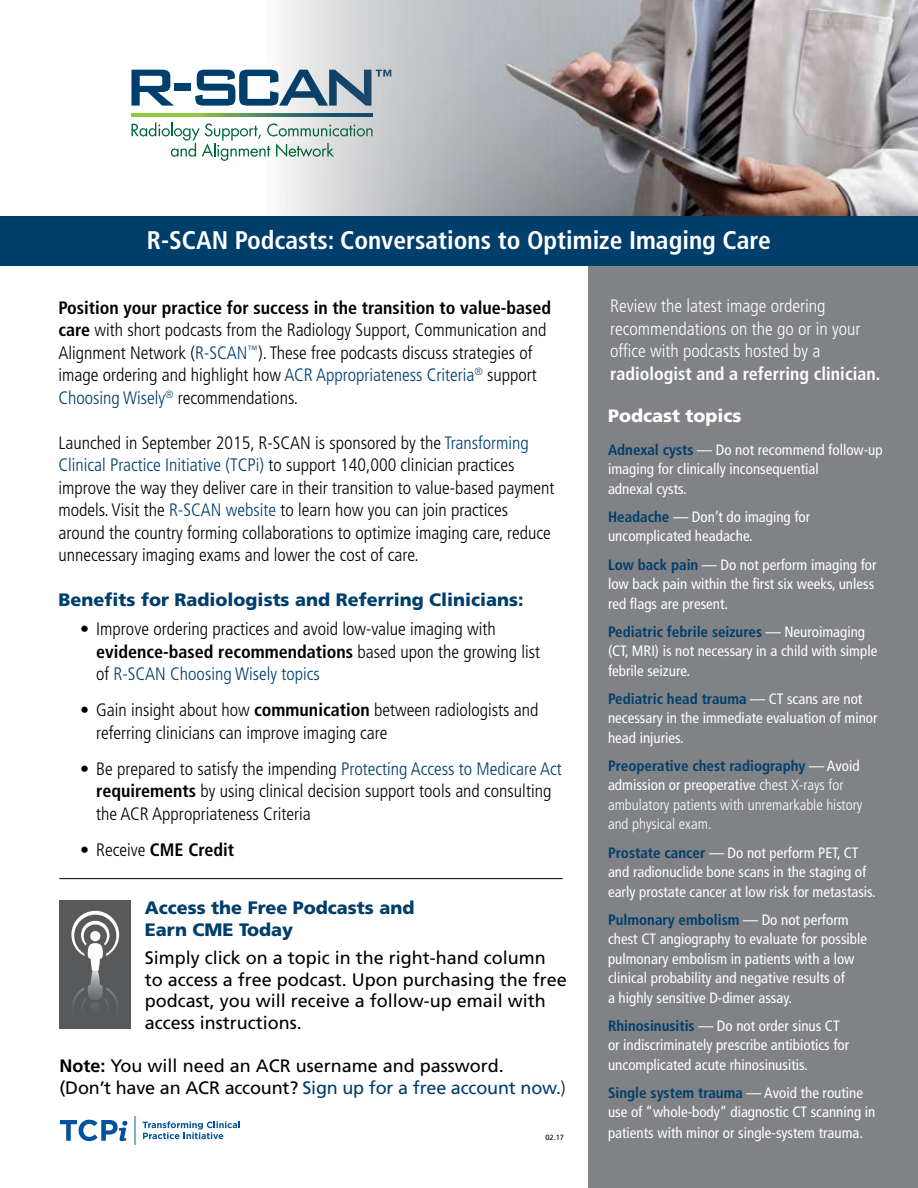
<style>
.page{position:relative;width:918px;height:1188px;background:#fff}
.page>*{position:absolute;margin:0;border:0;box-sizing:border-box;transform-origin:0 0}
.t1{font:700 condensed 25.5px "Frutiger LT Std";color:#fff}
.t2{font:300 condensed 18px/22.5px "Frutiger LT Std";color:#000}
.t3{font:18px/21.6px "Frutiger LT Std";color:#000}
.t4{font:300 condensed 18px/22.5px "Frutiger LT Std";color:#fff}
.t5{font:900 18px/21.6px "Frutiger LT Std";color:#003e6b}
.t6{font:700 condensed 18px "Frutiger LT Std";color:#fff}
.t7{font:700 condensed 18px "Frutiger LT Std";color:#000}
.t8{font:900 18px "Frutiger LT Std";color:#fff}
.t9{font:condensed 15px/19.5px "Frutiger LT Std";color:#fff}
.t10{font:300 condensed 15px/19.5px "Frutiger LT Std";color:#fff}
.t11{font:7.5px "Frutiger LT Std";color:#000}
.s1{font-weight:700}
.s2{color:#003e6b}
.s3{font-weight:300}
.s4{font-weight:300;font-stretch:condensed}
.s5{font-weight:700;color:#003e6b}
.s6{font-weight:400}
</style>
<div class="page">
<div style="left:589px;top:266px;width:329px;height:922px;background:#808285"></div>
<svg style="left:132px;top:123px;width:135px;height:38px"></svg>
<svg style="left:131px;top:70px;width:43px;height:36px"></svg>
<div style="left:175px;top:83px;width:16px;height:8px;background:#003e6b"></div>
<svg style="left:131px;top:114px;width:136px;height:3px"></svg>
<svg style="left:195px;top:70px;width:72px;height:36px"></svg>
<img style="left:267px;top:0;width:651px;height:216px">
<div style="left:0;top:216px;width:918px;height:50px;background:#003e6b"></div>
<div style="left:59px;top:900px;width:72px;height:128px;background:#58595b"></div>
<svg style="left:71px;top:911px;width:48px;height:94px"></svg>
<hr style="left:59px;top:878px;width:504px;height:1px;background:#000">
<svg style="left:135px;top:1116px;width:1px;height:28px"></svg>
<svg style="left:143px;top:1121px;width:97px;height:18px"></svg>
<svg style="left:60px;top:1120px;width:67px;height:21px"></svg>
<h1 class="t1" style="left:147px;top:225px;width:626px">R-SCAN Podcasts: Conversations to Optimize Imaging Care</h1>
<p class="t2" style="left:58px;top:296px;width:494px"><span class="s1">Position your practice for success in the transition to value-based care</span> with short podcasts from the Radiology Support, Communication and Alignment Network (<span class="s2">R-SCAN</span><sup>™</sup>). These free podcasts discuss strategies of image ordering and highlight how <span class="s2">ACR Appropriateness Criteria</span><sup>®</sup> support <span class="s2">Choosing Wisely</span><sup>®</sup> recommendations.</p>
<p class="t2" style="left:59px;top:431px;width:498px">Launched in September 2015, R-SCAN is sponsored by the <span class="s2">Transforming Clinical Practice Initiative (TCPi)</span> to support 140,000 clinician practices improve the way they deliver care in their transition to value-based payment models. Visit the <span class="s2">R-SCAN website</span> to learn how you can join practices around the country forming collaborations to optimize imaging care, reduce unnecessary imaging exams and lower the cost of care.</p>
<p class="t5" style="left:59px;top:589px;width:467px">Benefits for Radiologists and Referring Clinicians:</p>
<p class="t2" style="left:96px;top:618px;width:445px;text-indent:-16px">• Improve ordering practices and avoid low-value imaging with <span class="s1">evidence-based recommendations</span> based upon the growing list of <span class="s2">R-SCAN Choosing Wisely topics</span></p>
<p class="t2" style="left:96px;top:699px;width:444px;text-indent:-16px">• Gain insight about how <span class="s1">communication</span> between radiologists and referring clinicians can improve imaging care</p>
<p class="t2" style="left:96px;top:758px;width:467px;text-indent:-16px">• Be prepared to satisfy the impending <span class="s2">Protecting Access to Medicare Act </span><span class="s1">requirements</span> by using clinical decision support tools and consulting the ACR Appropriateness Criteria</p>
<p class="t7" style="left:80px;top:839px;width:156px"><span class="s3">• Receive</span> CME Credit</p>
<p class="t5" style="left:145px;top:897px;width:271px">Access the Free Podcasts and<br>Earn CME Today</p>
<p class="t3" style="left:145px;top:947px;width:424px">Simply click on a topic in the right-hand column to access a free podcast. Upon purchasing the free podcast, you will receive a follow-up email with access instructions.</p>
<p class="t3" style="left:59px;top:1055px;width:508px"><span class="s1">Note:</span> You will need an ACR username and password.<br>(Don’t have an ACR account? <span class="s2">Sign up for a free account now.</span><span class="s4">)</span></p>
<p class="t11" style="left:545px;top:1133px;width:20px">02.17</p>
<p class="t4" style="left:610px;top:295px;width:252px">Review the latest image ordering recommendations on the go or in your office with podcasts hosted by a</p>
<p class="t6" style="left:610px;top:363px;width:272px">radiologist and a referring clinician.</p>
<p class="t8" style="left:608px;top:405px;width:135px">Podcast topics</p>
<p class="t9" style="left:608px;top:440px;width:276px"><span class="s5">Adnexal cysts</span> — Do not recommend follow-up imaging for clinically inconsequential<br>adnexal cysts.</p>
<p class="t9" style="left:608px;top:507px;width:204px"><span class="s5">Headache</span> — Don’t do imaging for uncomplicated headache.</p>
<p class="t9" style="left:608px;top:555px;width:270px"><span class="s5">Low back pain</span> — Do not perform imaging for low back pain within the first six weeks, unless red flags are present.</p>
<p class="t9" style="left:608px;top:622px;width:271px"><span class="s5">Pediatric febrile seizures</span> — Neuroimaging (CT, MRI) is not necessary in a child with simple febrile seizure.</p>
<p class="t9" style="left:608px;top:689px;width:271px"><span class="s5">Pediatric head trauma</span> — CT scans are not necessary in the immediate evaluation of minor head injuries.</p>
<p class="t10" style="left:608px;top:756px;width:256px"><span class="s5">Preoperative chest radiography</span> <span class="s6">— Avoid admission or preoperative</span> chest X-rays for ambulatory patients with unremarkable history and physical exam.</p>
<p class="t9" style="left:608px;top:843px;width:269px"><span class="s5">Prostate cancer</span> — Do not perform PET, CT and radionuclide bone scans in the staging of early prostate cancer at low risk for metastasis.</p>
<p class="t9" style="left:608px;top:910px;width:261px"><span class="s5">Pulmonary embolism</span> — Do not perform chest CT angiography to evaluate for possible pulmonary embolism in patients with a low clinical probability and negative results of<br>a highly sensitive D-dimer assay.</p>
<p class="t9" style="left:608px;top:1016px;width:243px"><span class="s5">Rhinosinusitis</span> — Do not order sinus CT or indiscriminately prescribe antibiotics for uncomplicated acute rhinosinusitis.</p>
<p class="t9" style="left:608px;top:1083px;width:269px"><span class="s5">Single system trauma</span> — Avoid the routine use of “whole-body” diagnostic CT scanning in</p>
<p class="t9" style="left:608px;top:1124px;width:257px">patients with minor or single-system trauma.</p>
</div>
